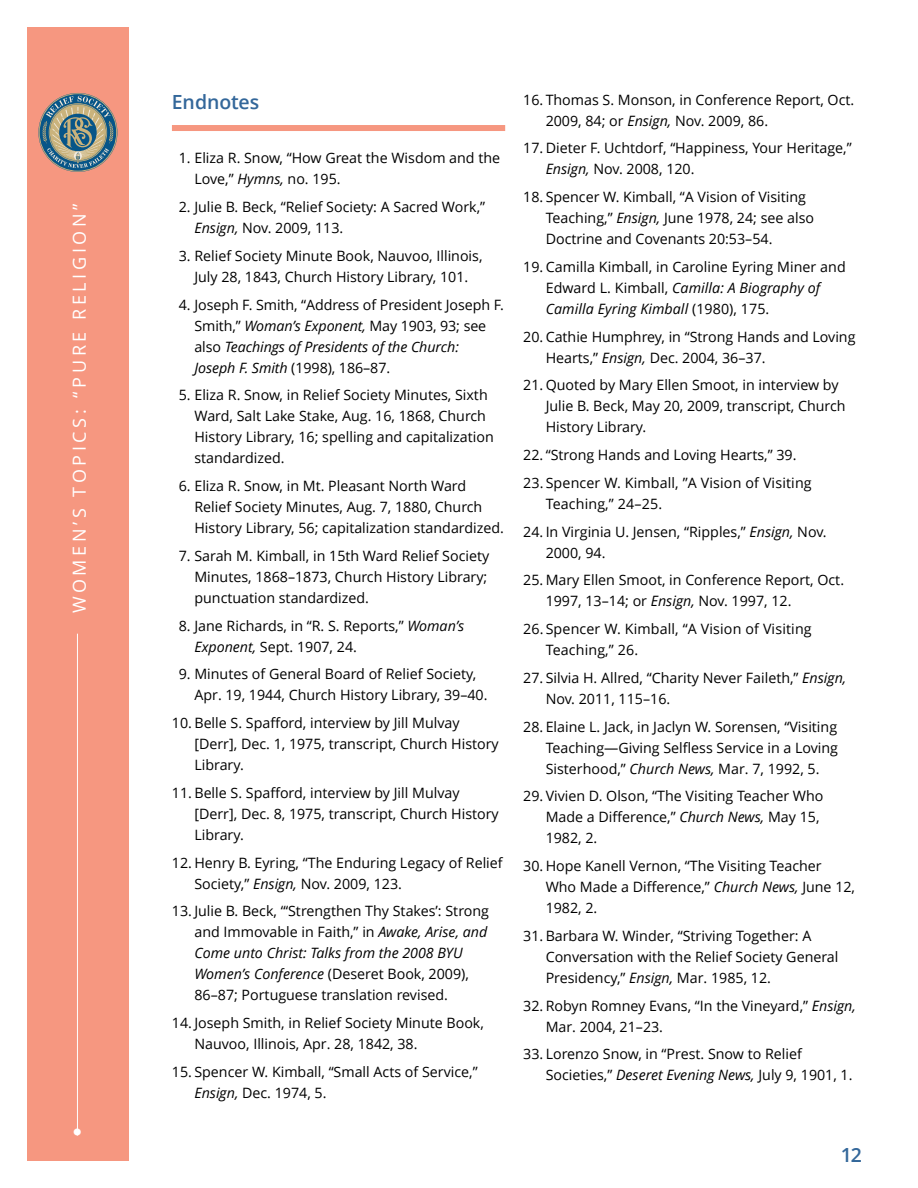
<style>
.page{position:relative;width:918px;height:1188px;background:#fff}
.page>*{position:absolute;margin:0;border:0;box-sizing:border-box;transform-origin:0 0}
.NOTE_title{font:600 19.5px "Zoramlds Lat";letter-spacing:-.005em;color:#33679a}
.t1{font:300 19.5px "Helveticalds Lat";color:#fff}
.t2{font:18px "Zoramlds Lat";letter-spacing:.2em;color:#fff}
.NOTEnmbr_para_label{font:14.25px/21px "Zoramlds Lat";color:#000}
.NOTEnmbr_para_lastLa{font:14.25px/21px "Zoramlds Lat";color:#000}
.NOTEnmbr_para_firstL{font:14.25px/21px "Zoramlds Lat";color:#000}
.s1{font-style:italic}
</style>
<div class="page">
<div style="left:27px;top:27px;width:101px;height:1134px;background:#f69780"></div>
<hr style="left:77px;top:185px;width:1px;height:951px;background:#fff">
<div style="left:71px;top:178px;width:15px;height:456px;background:#f69780"></div>
<svg style="left:38px;top:93px;width:79px;height:79px"></svg>
<div style="left:172px;top:125px;width:333px;height:6px;background:#f69780"></div>
<p class="t2" style="left:67px;top:613px;width:411px;rotate:-90deg">WOMEN’S TOPICS: “PURE RELIGION”</p>
<h1 class="t1" style="left:73px;top:1117px;width:11px">•</h1>
<p class="NOTE_title" style="left:172px;top:88px;width:89px">Endnotes</p>
<p class="NOTEnmbr_para_firstL" style="left:194px;top:147px;width:307px;text-indent:-16px">1. Eliza R. Snow, “How Great the Wisdom and the<br>Love,” <span class="s1">Hymns,</span> no. 195.</p>
<p class="NOTEnmbr_para_label" style="left:194px;top:196px;width:292px;text-indent:-16px">2. Julie B. Beck, “Relief Society: A Sacred Work,”<br><span class="s1">Ensign,</span> Nov. 2009, 113.</p>
<p class="NOTEnmbr_para_label" style="left:179px;top:245px;width:305px;text-align:center">3. Relief Society Minute Book, Nauvoo, Illinois,<br>July 28, 1843, Church History Library, 101.</p>
<p class="NOTEnmbr_para_label" style="left:194px;top:293px;width:311px;text-indent:-16px">4. Joseph F. Smith, “Address of President Joseph F.<br>Smith,” <span class="s1">Woman’s Exponent,</span> May 1903, 93; see also <span class="s1">Teachings of Presidents of the Church:<br>Joseph F. Smith</span> (1998), 186–87.</p>
<p class="NOTEnmbr_para_label" style="left:194px;top:384px;width:301px;text-indent:-16px">5. Eliza R. Snow, in Relief Society Minutes, Sixth Ward, Salt Lake Stake, Aug. 16, 1868, Church History Library, 16; spelling and capitalization standardized.</p>
<p class="NOTEnmbr_para_label" style="left:194px;top:475px;width:311px;text-indent:-16px">6. Eliza R. Snow, in Mt. Pleasant North Ward<br>Relief Society Minutes, Aug. 7, 1880, Church<br>History Library, 56; capitalization standardized.</p>
<p class="NOTEnmbr_para_label" style="left:194px;top:545px;width:296px;text-indent:-16px">7. Sarah M. Kimball, in 15th Ward Relief Society<br>Minutes, 1868–1873, Church History Library; punctuation standardized.</p>
<p class="NOTEnmbr_para_label" style="left:194px;top:614px;width:271px;text-indent:-16px">8. Jane Richards, in “R. S. Reports,” <span class="s1">Woman’s<br>Exponent,</span> Sept. 1907, 24.</p>
<p class="NOTEnmbr_para_label" style="left:194px;top:663px;width:295px;text-indent:-16px">9. Minutes of General Board of Relief Society,<br>Apr. 19, 1944, Church History Library, 39–40.</p>
<p class="NOTEnmbr_para_label" style="left:194px;top:712px;width:306px;text-indent:-22px">10. Belle S. Spafford, interview by Jill Mulvay [Derr], Dec. 1, 1975, transcript, Church History<br>Library.</p>
<p class="NOTEnmbr_para_label" style="left:194px;top:782px;width:306px;text-indent:-22px">11. Belle S. Spafford, interview by Jill Mulvay [Derr], Dec. 8, 1975, transcript, Church History<br>Library.</p>
<p class="NOTEnmbr_para_label" style="left:194px;top:851px;width:310px;text-indent:-22px">12. Henry B. Eyring, “The Enduring Legacy of Relief<br>Society,” <span class="s1">Ensign,</span> Nov. 2009, 123.</p>
<p class="NOTEnmbr_para_label" style="left:194px;top:900px;width:296px;text-indent:-22px">13. Julie B. Beck, “‘Strengthen Thy Stakes’: Strong and Immovable in Faith,” in <span class="s1">Awake, Arise, and Come unto Christ: Talks from the 2008 BYU Women’s Conference</span> (Deseret Book, 2009), 86–87; Portuguese translation revised.</p>
<p class="NOTEnmbr_para_label" style="left:194px;top:1012px;width:291px;text-indent:-22px">14. Joseph Smith, in Relief Society Minute Book,<br>Nauvoo, Illinois, Apr. 28, 1842, 38.</p>
<p class="NOTEnmbr_para_label" style="left:194px;top:1061px;width:285px;text-indent:-22px">15. Spencer W. Kimball, “Small Acts of Service,”<br><span class="s1">Ensign,</span> Dec. 1974, 5.</p>
<p class="NOTEnmbr_para_label" style="left:546px;top:88px;width:310px;text-indent:-22px">16. Thomas S. Monson, in Conference Report, Oct.<br>2009, 84; or <span class="s1">Ensign,</span> Nov. 2009, 86.</p>
<p class="NOTEnmbr_para_label" style="left:546px;top:137px;width:307px;text-indent:-22px">17. Dieter F. Uchtdorf, “Happiness, Your Heritage,”<br><span class="s1">Ensign,</span> Nov. 2008, 120.</p>
<p class="NOTEnmbr_para_label" style="left:546px;top:186px;width:270px;text-indent:-22px">18. Spencer W. Kimball, “A Vision of Visiting<br>Teaching,” <span class="s1">Ensign,</span> June 1978, 24; see also<br>Doctrine and Covenants 20:53–54.</p>
<p class="NOTEnmbr_para_label" style="left:546px;top:256px;width:302px;text-indent:-22px">19. Camilla Kimball, in Caroline Eyring Miner and<br>Edward L. Kimball, <span class="s1">Camilla: A Biography of<br>Camilla Eyring Kimball</span> (1980), 175.</p>
<p class="NOTEnmbr_para_label" style="left:546px;top:325px;width:311px;text-indent:-22px">20. Cathie Humphrey, in “Strong Hands and Loving<br>Hearts,” <span class="s1">Ensign,</span> Dec. 2004, 36–37.</p>
<p class="NOTEnmbr_para_label" style="left:546px;top:374px;width:301px;text-indent:-22px">21. Quoted by Mary Ellen Smoot, in interview by<br>Julie B. Beck, May 20, 2009, transcript, Church<br>History Library.</p>
<p class="NOTEnmbr_para_label" style="left:523px;top:444px;width:275px">22. “Strong Hands and Loving Hearts,” 39.</p>
<p class="NOTEnmbr_para_label" style="left:546px;top:472px;width:268px;text-indent:-22px">23. Spencer W. Kimball, ”A Vision of Visiting<br>Teaching,” 24–25.</p>
<p class="NOTEnmbr_para_label" style="left:546px;top:520px;width:283px;text-indent:-22px">24. In Virginia U. Jensen, “Ripples,” <span class="s1">Ensign,</span> Nov.<br>2000, 94.</p>
<p class="NOTEnmbr_para_label" style="left:546px;top:569px;width:300px;text-indent:-22px">25. Mary Ellen Smoot, in Conference Report, Oct.<br>1997, 13–14; or <span class="s1">Ensign,</span> Nov. 1997, 12.</p>
<p class="NOTEnmbr_para_label" style="left:546px;top:618px;width:268px;text-indent:-22px">26. Spencer W. Kimball, “A Vision of Visiting<br>Teaching,” 26.</p>
<p class="NOTEnmbr_para_label" style="left:546px;top:667px;width:302px;text-indent:-22px">27. Silvia H. Allred, “Charity Never Faileth,” <span class="s1">Ensign,<br></span>Nov. 2011, 115–16.</p>
<p class="NOTEnmbr_para_label" style="left:546px;top:715px;width:294px;text-align:justify;text-indent:-22px">28. Elaine L. Jack, in Jaclyn W. Sorensen, “Visiting Teaching—Giving Selfless Service in a Loving Sisterhood,” <span class="s1">Church News,</span> Mar. 7, 1992, 5.</p>
<p class="NOTEnmbr_para_label" style="left:546px;top:785px;width:279px;text-indent:-22px">29. Vivien D. Olson, “The Visiting Teacher Who<br>Made a Difference,” <span class="s1">Church News,</span> May 15,<br>1982, 2.</p>
<p class="NOTEnmbr_para_label" style="left:546px;top:855px;width:311px;text-indent:-22px">30. Hope Kanell Vernon, “The Visiting Teacher<br>Who Made a Difference,” <span class="s1">Church News,</span> June 12,<br>1982, 2.</p>
<p class="NOTEnmbr_para_label" style="left:546px;top:925px;width:294px;text-indent:-22px">31. Barbara W. Winder, “Striving Together: A<br>Conversation with the Relief Society General<br>Presidency,” <span class="s1">Ensign,</span> Mar. 1985, 12.</p>
<p class="NOTEnmbr_para_label" style="left:546px;top:994px;width:312px;text-indent:-22px">32. Robyn Romney Evans, “In the Vineyard,” <span class="s1">Ensign,<br></span>Mar. 2004, 21–23.</p>
<p class="NOTEnmbr_para_lastLa" style="left:546px;top:1043px;width:308px;text-indent:-22px">33. Lorenzo Snow, in “Prest. Snow to Relief<br>Societies,” <span class="s1">Deseret Evening News,</span> July 9, 1901, 1.</p>
<h1 class="NOTE_title" style="left:841px;top:1141px;width:23px">12</h1>
</div>
